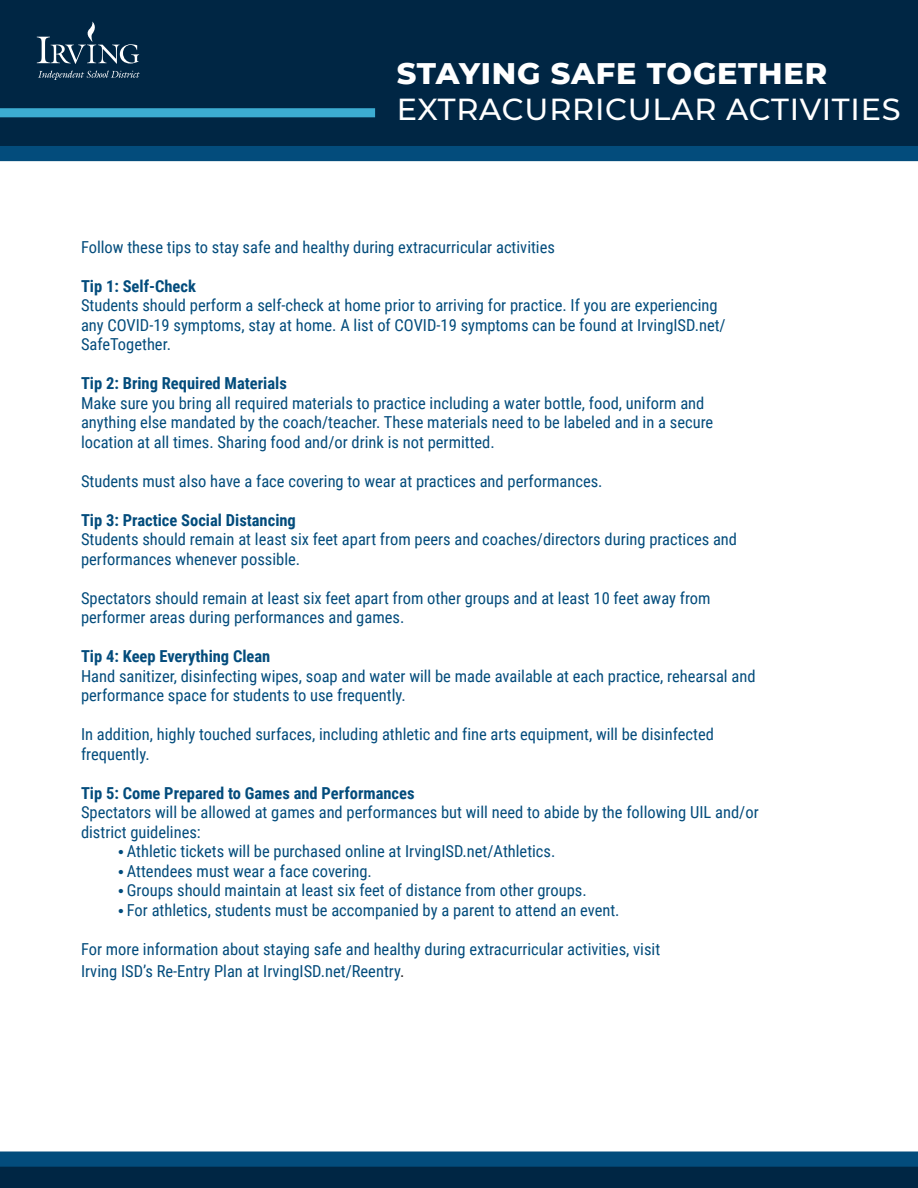
<style>
.page{position:relative;width:918px;height:1188px;background:#fff}
.page>*{position:absolute;margin:0;border:0;box-sizing:border-box;transform-origin:0 0}
.t1{font:500 30.3px/36.5px "Montserrat";letter-spacing:.025em;color:#fff}
.firsttab{font:16.5px/19.5px "Roboto Condensed";color:#034c7c}
.t2{font:700 16.5px "Roboto Condensed";color:#034c7c}
.s1{font-weight:800}
.s2{font-family:"Barlow Condensed";font-weight:700}
.s3{color:#231f20}
</style>
<div class="page">
<div style="left:0;top:1159px;width:918px;height:29px;background:#002644"></div>
<div style="left:0;top:0;width:918px;height:154px;background:#002644"></div>
<div style="left:0;top:108px;width:375px;height:9px;background:#3cacd2"></div>
<div style="left:0;top:146px;width:918px;height:15px;background:#034c7c"></div>
<div style="left:0;top:1152px;width:918px;height:15px;background:#034c7c"></div>
<svg style="left:37px;top:22px;width:102px;height:42px"></svg>
<svg style="left:38px;top:71px;width:102px;height:9px"></svg>
<p class="t1" style="left:397px;top:54px;width:505px"><span class="s1">STAYING SAFE TOGETHER<br></span>EXTRACURRICULAR ACTIVITIES</p>
<p class="firsttab" style="left:81px;top:236px;width:476px">Follow these tips to stay safe and healthy during extracurricular activities</p>
<p class="t2" style="left:81px;top:274px;width:117px">Tip 1: Self-Check</p>
<p class="firsttab" style="left:81px;top:295px;width:646px">Students should perform a self-check at home prior to arriving for practice. If you are experiencing any COVID-19 symptoms, stay at home. A list of COVID-19 symptoms can be found at IrvingISD.net/<br>SafeTogether.</p>
<p class="t2" style="left:81px;top:372px;width:207px">Tip 2: Bring Required Materials</p>
<p class="firsttab" style="left:81px;top:392px;width:634px">Make sure you bring all required materials to practice including a water bottle, food, uniform and anything else mandated by the coach/teacher. These materials need to be labeled and in a secure location at all times. Sharing food and/or drink is not permitted.</p>
<p class="firsttab" style="left:81px;top:470px;width:523px">Students must also have a face covering to wear at practices and performances.</p>
<p class="t2" style="left:81px;top:508px;width:216px">Tip 3: Practice Social Distancing</p>
<p class="firsttab" style="left:81px;top:529px;width:658px">Students should remain at least six feet apart from peers and coaches/directors during practices and performances whenever possible.</p>
<p class="firsttab" style="left:81px;top:587px;width:631px">Spectators should remain at least six feet apart from other groups and at least 10 feet away from performer areas during performances and games.</p>
<p class="t2" style="left:81px;top:645px;width:191px">Tip 4: Keep Everything Clean</p>
<p class="firsttab" style="left:81px;top:665px;width:676px">Hand sanitizer, disinfecting wipes, soap and water will be made available at each practice, rehearsal and performance space for students to use frequently.</p>
<p class="firsttab" style="left:81px;top:724px;width:634px">In addition, highly touched surfaces, including athletic and fine arts equipment, will be disinfected frequently.</p>
<p class="t2" style="left:81px;top:781px;width:335px">Tip 5: Come Prepared to Games and Performances</p>
<p class="firsttab" style="left:81px;top:802px;width:679px">Spectators will be allowed at games and performances but will need to abide by the following UIL and/or district guidelines:</p>
<p class="firsttab" style="left:118px;top:841px;width:438px"><span class="s2">∙</span> Athletic tickets will be purchased online at IrvingISD.net/Athletics.</p>
<p class="firsttab" style="left:118px;top:860px;width:255px"><span class="s2">∙</span> Attendees must wear a face covering.</p>
<p class="firsttab" style="left:118px;top:880px;width:470px"><span class="s2">∙</span> Groups should maintain at least six feet of distance from other groups.</p>
<p class="firsttab" style="left:118px;top:899px;width:503px"><span class="s2">∙</span> For athletics, students must be accompanied by a parent to attend an event.</p>
<p class="firsttab" style="left:81px;top:938px;width:581px">For more information about staying safe and healthy during extracurricular activities, visit</p>
<p class="firsttab" style="left:81px;top:961px;width:325px">Irving ISD’s Re-Entry Plan at IrvingISD.net/Reentry<span class="s3">.</span></p>
</div>
